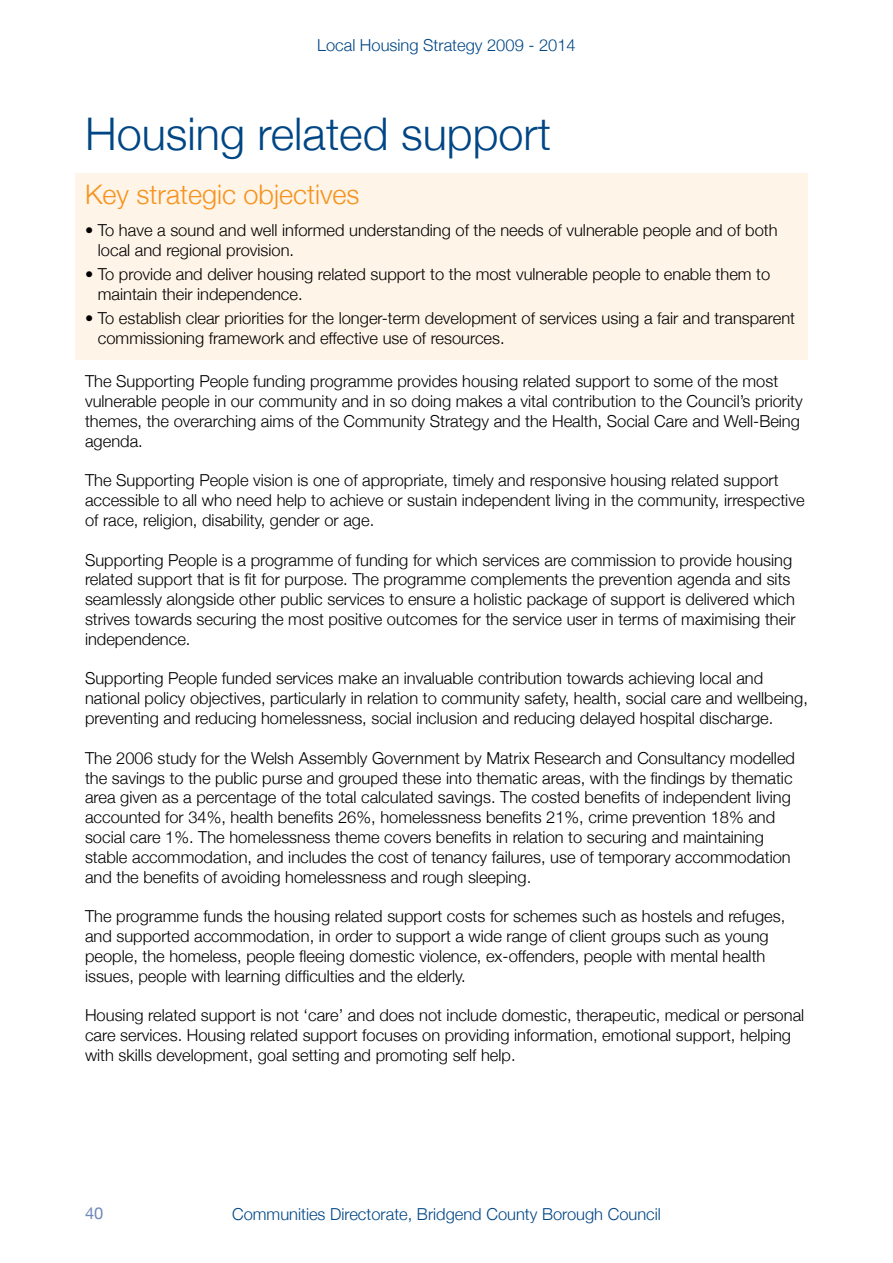
<style>
.page{position:relative;width:893px;height:1263px;background:#fff}
.page>*{position:absolute;margin:0;border:0;box-sizing:border-box;transform-origin:0 0}
.t1{font:300 45px "Helvetica Neue";color:#004685}
.t2{font:300 27px "Helvetica Neue";color:#f7931e}
.t3{font:300 16.5px/19.8px "Helvetica Neue";color:#000}
.t4{font:300 16.5px "Helvetica Neue";color:#004685}
.t5{font:16.5px "Helvetica Neue";color:#7189b7}
</style>
<div class="page">
<div style="left:75px;top:173px;width:733px;height:186px;background:#fef4e8"></div>
<p class="t4" style="left:317px;top:35px;width:260px">Local Housing Strategy 2009 - 2014</p>
<h1 class="t1" style="left:85px;top:106px;width:467px">Housing related support</h1>
<h2 class="t2" style="left:85px;top:177px;width:276px">Key strategic objectives</h2>
<p class="t3" style="left:98px;top:220px;width:681px;text-indent:-13px">• To have a sound and well informed understanding of the needs of vulnerable people and of both local and regional provision.</p>
<p class="t3" style="left:98px;top:264px;width:674px;text-indent:-13px">• To provide and deliver housing related support to the most vulnerable people to enable them to maintain their independence.</p>
<p class="t3" style="left:98px;top:308px;width:699px;text-indent:-13px">• To establish clear priorities for the longer-term development of services using a fair and transparent commissioning framework and effective use of resources.</p>
<p class="t3" style="left:85px;top:371px;width:719px">The Supporting People funding programme provides housing related support to some of the most vulnerable people in our community and in so doing makes a vital contribution to the Council’s priority themes, the overarching aims of the Community Strategy and the Health, Social Care and Well-Being agenda.</p>
<p class="t3" style="left:85px;top:470px;width:721px">The Supporting People vision is one of appropriate, timely and responsive housing related support accessible to all who need help to achieve or sustain independent living in the community, irrespective of race, religion, disability, gender or age.</p>
<p class="t3" style="left:85px;top:549px;width:712px">Supporting People is a programme of funding for which services are commission to provide housing related support that is fit for purpose. The programme complements the prevention agenda and sits seamlessly alongside other public services to ensure a holistic package of support is delivered which strives towards securing the most positive outcomes for the service user in terms of maximising their independence.</p>
<p class="t3" style="left:85px;top:668px;width:724px">Supporting People funded services make an invaluable contribution towards achieving local and national policy objectives, particularly in relation to community safety, health, social care and wellbeing, preventing and reducing homelessness, social inclusion and reducing delayed hospital discharge.</p>
<p class="t3" style="left:85px;top:747px;width:711px">The 2006 study for the Welsh Assembly Government by Matrix Research and Consultancy modelled the savings to the public purse and grouped these into thematic areas, with the findings by thematic area given as a percentage of the total calculated savings. The costed benefits of independent living accounted for 34%, health benefits 26%, homelessness benefits 21%, crime prevention 18% and social care 1%. The homelessness theme covers benefits in relation to securing and maintaining stable accommodation, and includes the cost of tenancy failures, use of temporary accommodation and the benefits of avoiding homelessness and rough sleeping.</p>
<p class="t3" style="left:85px;top:906px;width:702px">The programme funds the housing related support costs for schemes such as hostels and refuges, and supported accommodation, in order to support a wide range of client groups such as young people, the homeless, people fleeing domestic violence, ex-offenders, people with mental health issues, people with learning difficulties and the elderly.</p>
<p class="t3" style="left:85px;top:1005px;width:721px">Housing related support is not ‘care’ and does not include domestic, therapeutic, medical or personal care services. Housing related support focuses on providing information, emotional support, helping with skills development, goal setting and promoting self help.</p>
<p class="t5" style="left:85px;top:1204px;width:20px">40</p>
<p class="t4" style="left:232px;top:1203px;width:430px">Communities Directorate, Bridgend County Borough Council</p>
</div>
